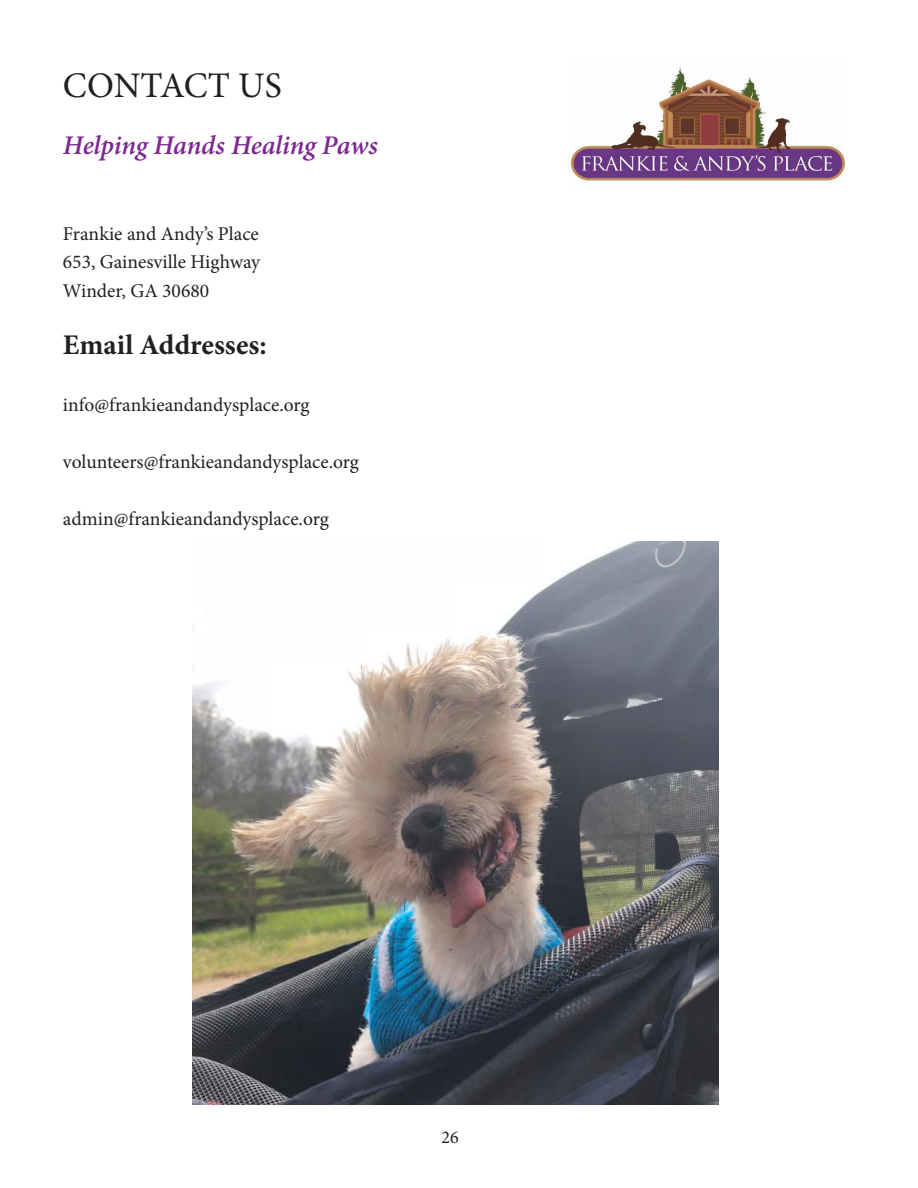
<style>
.page{position:relative;width:918px;height:1188px;background:#fff}
.page>*{position:absolute;margin:0;border:0;box-sizing:border-box;transform-origin:0 0}
.t1{font:36px "Minion Pro";color:#231f20}
.t2{font:700 28.5px "Minion Pro";color:#231f20}
.t3{font:italic 600 27px "Minion Pro";letter-spacing:-.01em;color:#7d2991}
.t4{font:19.5px "Minion Pro";color:#231f20}
.t5{font:18px "Minion Pro";color:#231f20}
</style>
<div class="page">
<img style="left:567px;top:68px;width:281px;height:116px">
<img style="left:192px;top:542px;width:527px;height:562px">
<p class="t1" style="left:63px;top:62px;width:220px">CONTACT US</p>
<p class="t3" style="left:63px;top:127px;width:316px">Helping Hands Healing Paws</p>
<p class="t4" style="left:63px;top:221px;width:197px">Frankie and Andy’s Place</p>
<p class="t4" style="left:63px;top:249px;width:199px">653, Gainesville Highway</p>
<p class="t4" style="left:63px;top:278px;width:148px">Winder, GA 30680</p>
<p class="t2" style="left:63px;top:325px;width:205px">Email Addresses:</p>
<p class="t4" style="left:63px;top:392px;width:248px">info@frankieandandysplace.org</p>
<p class="t4" style="left:63px;top:449px;width:298px">volunteers@frankieandandysplace.org</p>
<p class="t4" style="left:63px;top:506px;width:268px">admin@frankieandandysplace.org</p>
<p class="t5" style="left:441px;top:1125px;width:19px">26</p>
</div>
